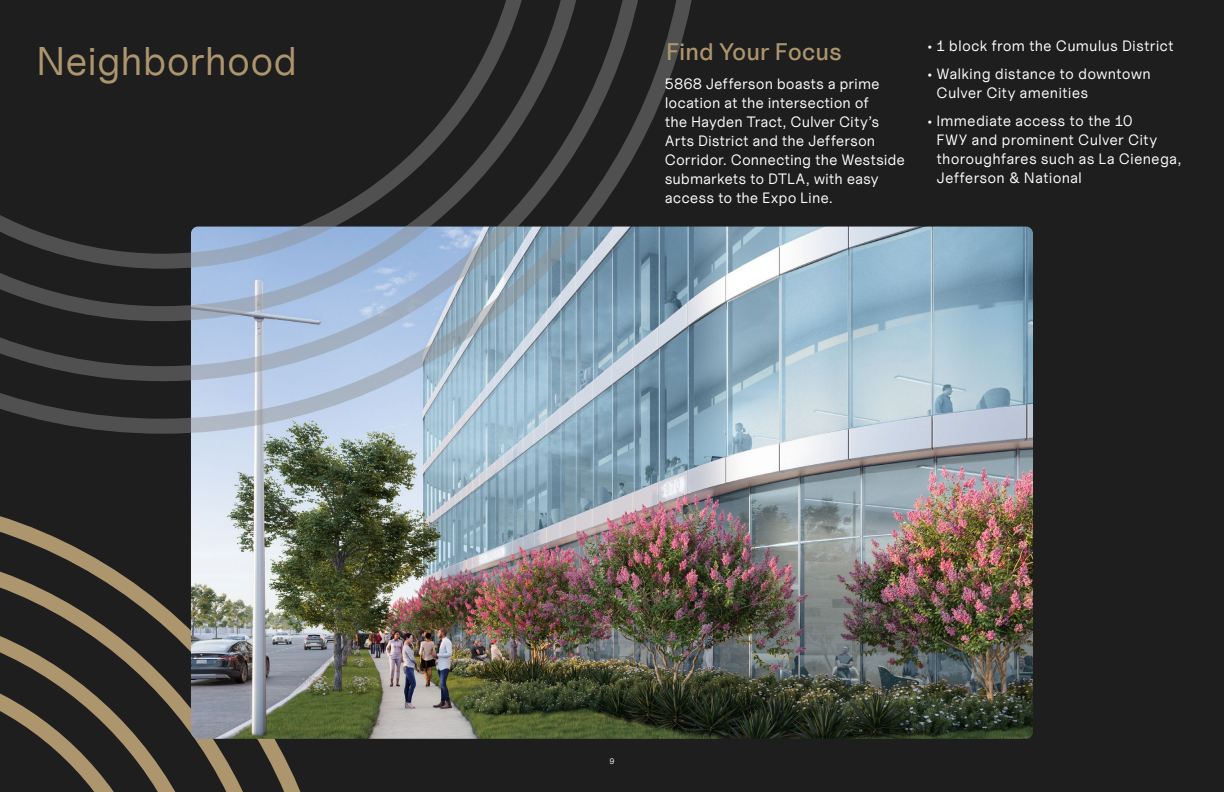
<style>
.page{position:relative;width:1224px;height:792px;background:#1e1e1e}
.page>*{position:absolute;margin:0;border:0;box-sizing:border-box;transform-origin:0 0}
.t1{font:40px "Uncut Sans Regular";letter-spacing:-.01em;color:#ad966e}
.t2{font:24px "Uncut Sans Medium";letter-spacing:-.005em;color:#ad966e}
.t3{font:15px/19px "Uncut Sans Regular";color:#fff}
.t4{font:8px "Uncut Sans Regular";color:#fff}
</style>
<div class="page">
<svg style="left:0;top:516px;width:73px;height:30px"></svg>
<svg style="left:0;top:546px;width:301px;height:246px"></svg>
<img style="left:191px;top:227px;width:842px;height:512px">
<svg style="left:0;top:0;width:702px;height:434px"></svg>
<svg style="left:0;top:0;width:650px;height:381px"></svg>
<h1 class="t1" style="left:36px;top:36px;width:263px">Neighborhood</h1>
<h2 class="t2" style="left:666px;top:36px;width:178px">Find Your Focus</h2>
<p class="t3" style="left:665px;top:74px;width:242px">5868 Jefferson boasts a prime location at the intersection of<br>the Hayden Tract, Culver City’s<br>Arts District and the Jefferson<br>Corridor. Connecting the Westside submarkets to DTLA, with easy access to the Expo Line.</p>
<p class="t3" style="left:927px;top:36px;width:248px">• 1 block from the Cumulus District</p>
<p class="t3" style="left:937px;top:64px;width:216px;text-indent:-10px">• Walking distance to downtown<br>Culver City amenities</p>
<p class="t3" style="left:937px;top:111px;width:246px;text-indent:-10px">• Immediate access to the 10<br>FWY and prominent Culver City thoroughfares such as La Cienega,<br>Jefferson &amp; National</p>
<p class="t4" style="left:609px;top:756px;width:7px">9</p>
</div>
